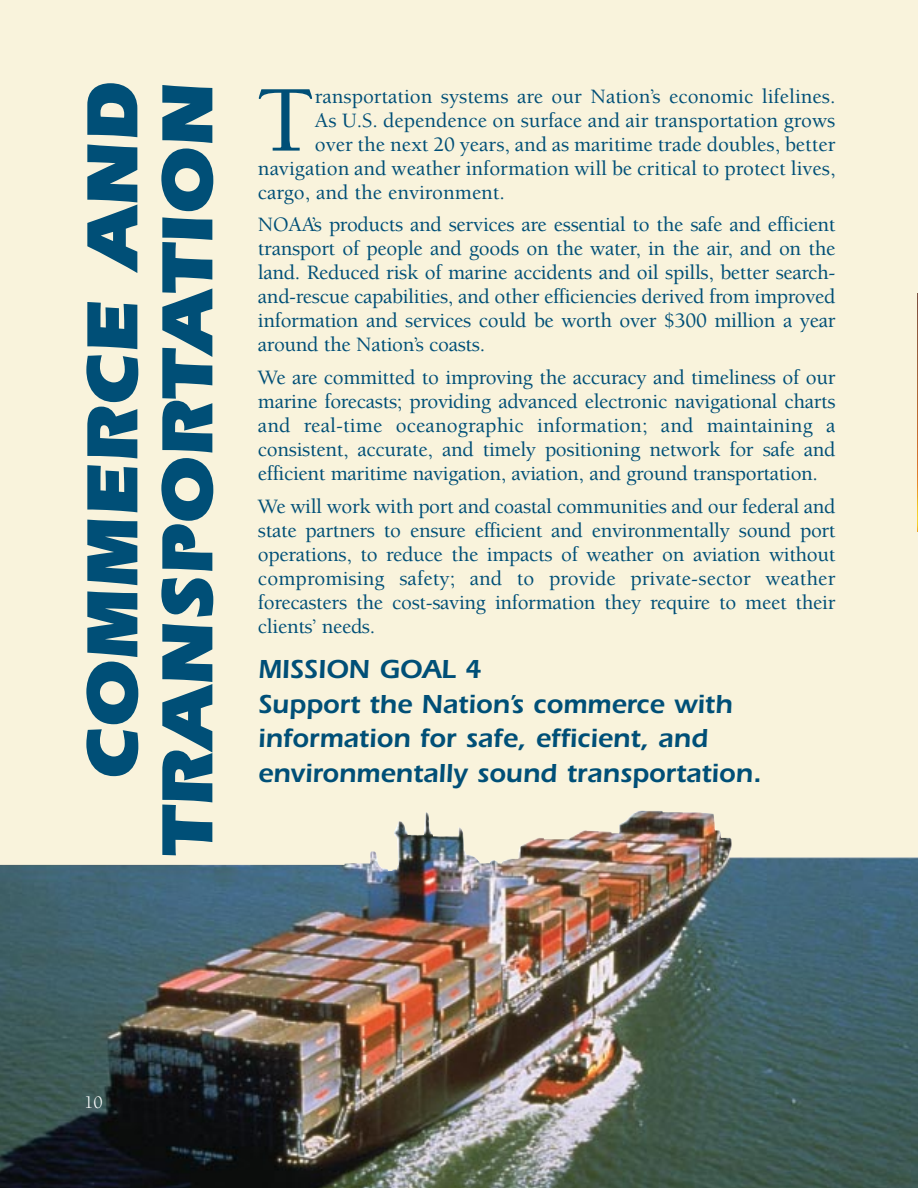
<style>
.page{position:relative;width:918px;height:1188px;background:#f9f3dc}
.page>*{position:absolute;margin:0;border:0;box-sizing:border-box;transform-origin:0 0}
.t1{font:500 96.6px "Berkeley";color:#004f77}
.t2{font:900 75px/75px "Itc Eras";color:#004f77;text-align:right}
.t3{font:600 27px/34.5px "Itc Eras";color:#004f77}
.t4{font:500 21px/24px "Berkeley";color:#004f77;text-align:justify}
.t5{font:18px "Berkeley";color:#fff}
</style>
<div class="page">
<img style="left:0;top:811px;width:918px;height:377px">
<img style="left:917px;top:294px;width:1px;height:237px">
<h2 class="t2" style="left:84px;top:857px;width:776px;rotate:-90deg">COMMERCE AND<br>TRANSPORTATION</h2>
<h1 class="t1" style="left:256px;top:82px;width:60px">T</h1>
<p class="t4" style="left:315px;top:86px;width:522px">ransportation systems are our Nation’s economic lifelines.</p>
<p class="t4" style="left:315px;top:110px;width:522px">As U.S. dependence on surface and air transportation grows</p>
<p class="t4" style="left:315px;top:134px;width:522px">over the next 20 years, and as maritime trade doubles, better</p>
<p class="t4" style="left:258px;top:158px;width:579px">navigation and weather information will be critical to protect lives,</p>
<p class="t4" style="left:258px;top:182px;width:249px">cargo, and the environment.</p>
<p class="t4" style="left:258px;top:215px;width:579px">NOAA’s products and services are essential to the safe and efficient transport of people and goods on the water, in the air, and on the land. Reduced risk of marine accidents and oil spills, better search&shy;and-rescue capabilities, and other efficiencies derived from improved information and services could be worth over $300 million a year around the Nation’s coasts.</p>
<p class="t4" style="left:258px;top:367px;width:579px">We are committed to improving the accuracy and timeliness of our marine forecasts; providing advanced electronic navigational charts and real-time oceanographic information; and maintaining a consistent, accurate, and timely positioning network for safe and efficient maritime navigation, aviation, and ground transportation.</p>
<p class="t4" style="left:258px;top:496px;width:579px">We will work with port and coastal communities and our federal and state partners to ensure efficient and environmentally sound port operations, to reduce the impacts of weather on aviation without compromising safety; and to provide private-sector weather forecasters the cost-saving information they require to meet their clients’ needs.</p>
<p class="t3" style="left:258px;top:655px;width:505px">MISSION GOAL 4<br>Support the Nation’s commerce with information for safe, efficient, and environmentally sound transportation.</p>
<p class="t5" style="left:84px;top:1095px;width:20px">10</p>
</div>
